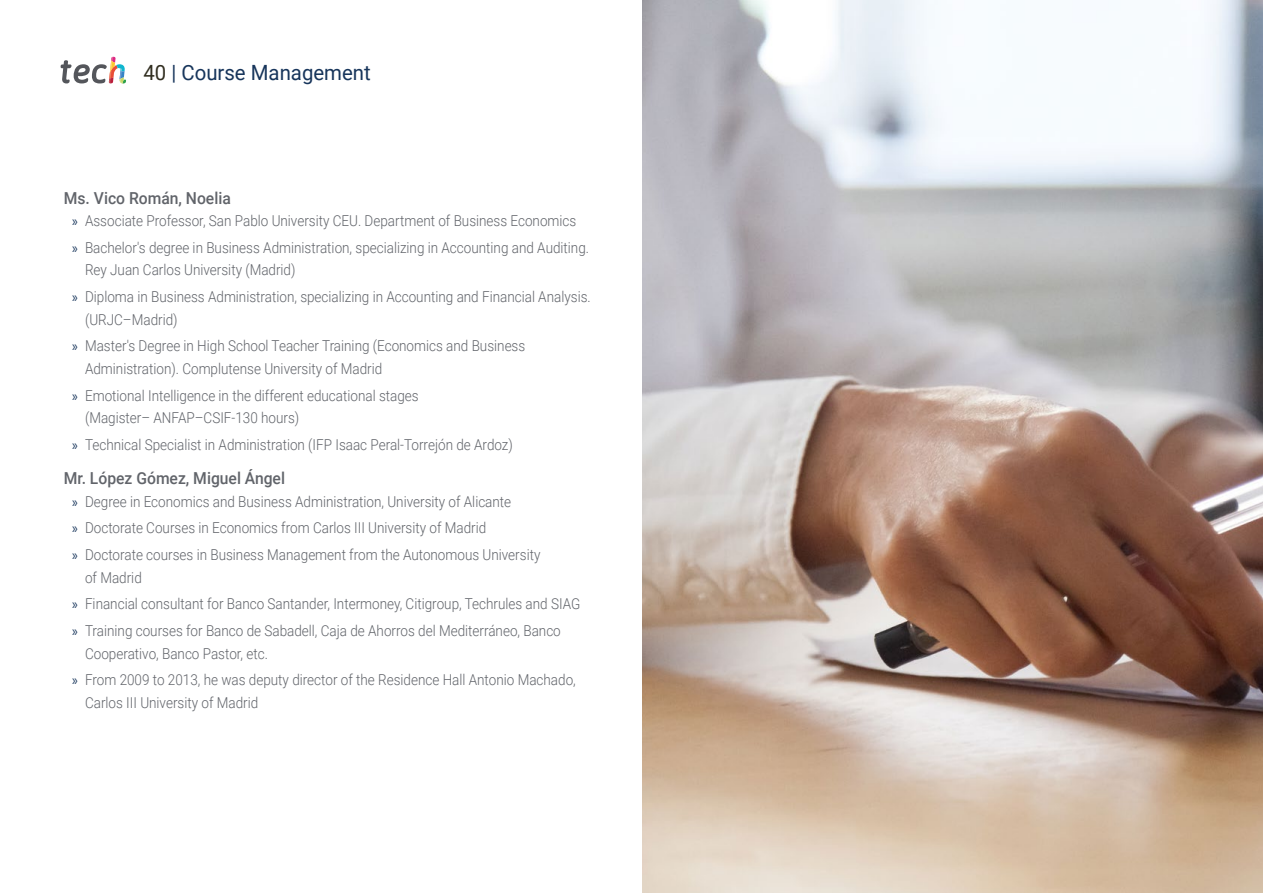
<style>
.page{position:relative;width:1263px;height:893px;background:#fff}
.page>*{position:absolute;margin:0;border:0;box-sizing:border-box;transform-origin:0 0}
.Sección___Pag{font:21px "Roboto";color:#17355b}
.Autor_ok{font:500 16.5px "Roboto";color:#61646a;scale:.95 1}
.t1{font:300 15px/22.5px "Roboto";color:#61646a;scale:.9 1}
.s1{color:#312e20}
.s2{font-family:"Myriad Pro";font-weight:400;color:#17355b}
</style>
<div class="page">
<svg style="left:61px;top:57px;width:65px;height:27px"></svg>
<img style="left:642px;top:0;width:621px;height:893px">
<p class="Sección___Pag" style="left:144px;top:57px;width:229px"><span class="s1">40</span> | Course Management</p>
<p class="Autor_ok" style="left:64px;top:186px;width:177px">Ms. Vico Román, Noelia</p>
<p class="t1" style="left:72px;top:209px;width:562px"><span class="s2">»</span> Associate Professor, San Pablo University CEU. Department of Business Economics</p>
<p class="t1" style="left:85px;top:236px;width:561px;text-indent:-13px"><span class="s2">»</span> Bachelor's degree in Business Administration, specializing in Accounting and Auditing.<br>Rey Juan Carlos University (Madrid)</p>
<p class="t1" style="left:85px;top:285px;width:563px;text-indent:-13px"><span class="s2">»</span> Diploma in Business Administration, specializing in Accounting and Financial Analysis. (URJC–Madrid)</p>
<p class="t1" style="left:85px;top:334px;width:491px;text-indent:-13px"><span class="s2">»</span> Master's Degree in High School Teacher Training (Economics and Business<br>Administration). Complutense University of Madrid</p>
<p class="t1" style="left:85px;top:383px;width:372px;text-indent:-13px"><span class="s2">»</span> Emotional Intelligence in the different educational stages (Magister– ANFAP–CSIF-130 hours)</p>
<p class="t1" style="left:72px;top:433px;width:491px"><span class="s2">»</span> Technical Specialist in Administration (IFP Isaac Peral-Torrejón de Ardoz)</p>
<p class="Autor_ok" style="left:64px;top:467px;width:234px">Mr. López Gómez, Miguel Ángel</p>
<p class="t1" style="left:72px;top:489px;width:489px"><span class="s2">»</span> Degree in Economics and Business Administration, University of Alicante</p>
<p class="t1" style="left:72px;top:516px;width:461px"><span class="s2">»</span> Doctorate Courses in Economics from Carlos III University of Madrid</p>
<p class="t1" style="left:85px;top:543px;width:507px;text-indent:-13px"><span class="s2">»</span> Doctorate courses in Business Management from the Autonomous University of Madrid</p>
<p class="t1" style="left:72px;top:592px;width:566px"><span class="s2">»</span> Financial consultant for Banco Santander, Intermoney, Citigroup, Techrules and SIAG</p>
<p class="t1" style="left:85px;top:619px;width:530px;text-indent:-13px"><span class="s2">»</span> Training courses for Banco de Sabadell, Caja de Ahorros del Mediterráneo, Banco<br>Cooperativo, Banco Pastor, etc.</p>
<p class="t1" style="left:85px;top:668px;width:547px;text-indent:-13px"><span class="s2">»</span> From 2009 to 2013, he was deputy director of the Residence Hall Antonio Machado,<br>Carlos III University of Madrid</p>
</div>
